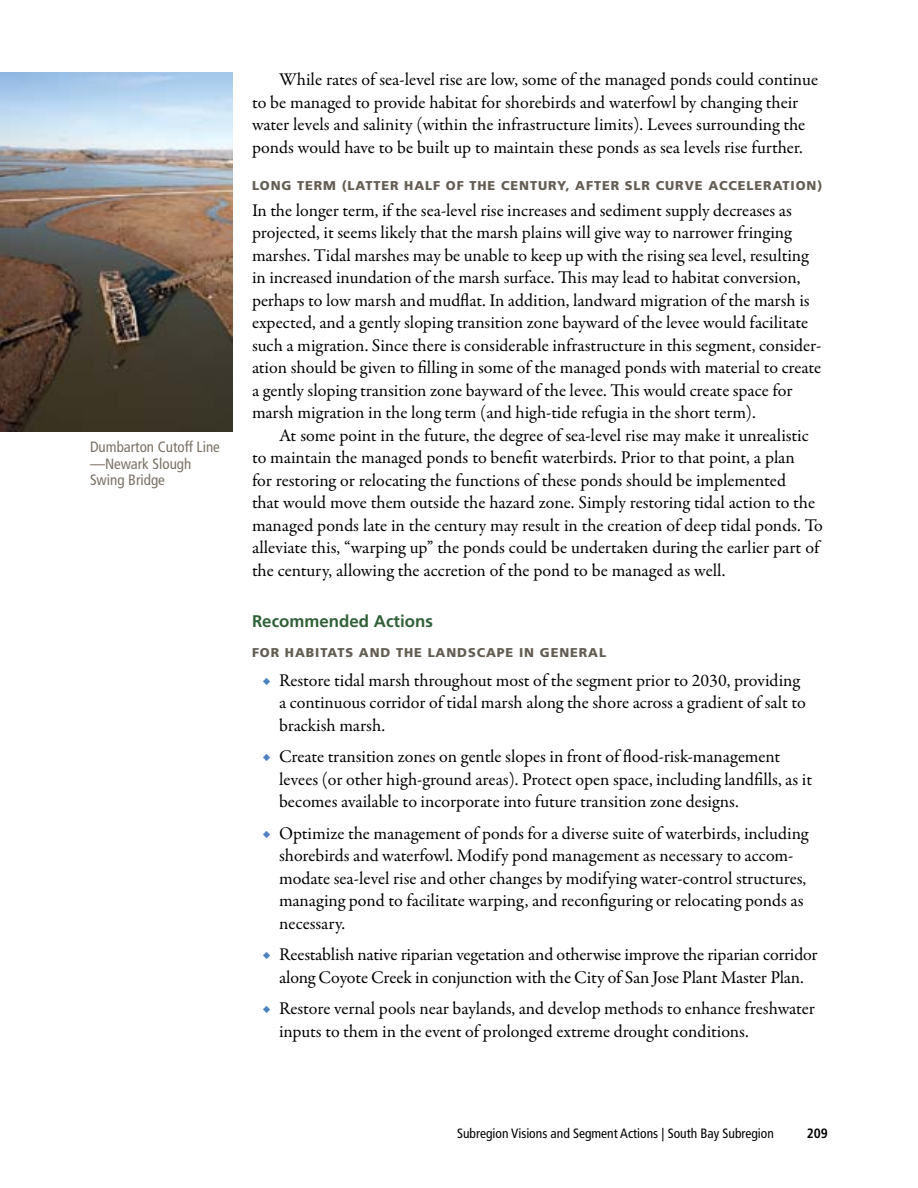
<style>
.page{position:relative;width:918px;height:1188px;background:#fff}
.page>*{position:absolute;margin:0;border:0;box-sizing:border-box;transform-origin:0 0}
.t1{font:18px/22.5px "Garamond Premr Pro";color:#000}
.t2{font:700 16.8px "Frutiger LT Std";color:#316138}
.t3{font:condensed 15px/16.5px "Frutiger LT Std";color:#7a7266}
.t4{font:condensed 13.5px "Frutiger LT Std";color:#000}
.t5{font:700 condensed 13.5px "Frutiger LT Std";color:#000}
.t6{font:900 12.75px "Frutiger LT Std";letter-spacing:.07em;color:#635d53}
.s1{font-family:"Minion Pro";color:#4f81be}
</style>
<div class="page">
<img style="left:0;top:72px;width:232px;height:360px">
<p class="t3" style="left:90px;top:439px;width:131px">Dumbarton Cutoff Line —Newark Slough<br>Swing Bridge</p>
<p class="t1" style="left:252px;top:69px;width:568px;text-indent:27px">While rates of sea-level rise are low, some of the managed ponds could continue to be managed to provide habitat for shorebirds and waterfowl by changing their water levels and salinity (within the infrastructure limits). Levees surrounding the ponds would have to be built up to maintain these ponds as sea levels rise further.</p>
<p class="t6" style="left:252px;top:178px;width:20px">LONG</p>
<p class="t6" style="left:297px;top:178px;width:60px">TERM (LATTER</p>
<p class="t6" style="left:404px;top:178px;width:10px">HAL</p>
<p class="t6" style="left:433px;top:178px;width:46px">F OF THE</p>
<p class="t6" style="left:501px;top:178px;width:10px">CENT</p>
<p class="t6" style="left:538px;top:178px;width:66px">URY, AFTER</p>
<p class="t6" style="left:625px;top:178px;width:61px">SLR CURVE</p>
<p class="t6" style="left:708px;top:178px;width:10px">ACCELERATION</p>
<p class="t6" style="left:817px;top:178px;width:6px">)</p>
<p class="t1" style="left:252px;top:199px;width:571px">In the longer term, if the sea-level rise increases and sediment supply decreases as projected, it seems likely that the marsh plains will give way to narrower fringing marshes. Tidal marshes may be unable to keep up with the rising sea level, resulting in increased inundation of the marsh surface. This may lead to habitat conversion, perhaps to low marsh and mudflat. In addition, landward migration of the marsh is expected, and a gently sloping transition zone bayward of the levee would facilitate such a migration. Since there is considerable infrastructure in this segment, consider&shy;ation should be given to filling in some of the managed ponds with material to create a gently sloping transition zone bayward of the levee. This would create space for marsh migration in the long term (and high-tide refugia in the short term).</p>
<p class="t1" style="left:252px;top:424px;width:572px;text-indent:27px">At some point in the future, the degree of sea-level rise may make it unrealistic to maintain the managed ponds to benefit waterbirds. Prior to that point, a plan<br>for restoring or relocating the functions of these ponds should be implemented<br>that would move them outside the hazard zone. Simply restoring tidal action to the managed ponds late in the century may result in the creation of deep tidal ponds. To alleviate this, “warping up” the ponds could be undertaken during the earlier part of the century, allowing the accretion of the pond to be managed as well.</p>
<p class="t2" style="left:252px;top:612px;width:182px">Recommended Actions</p>
<p class="t6" style="left:252px;top:645px;width:10px">FOR</p>
<p class="t6" style="left:285px;top:645px;width:39px">HABITATS</p>
<p class="t6" style="left:359px;top:645px;width:12px">AND</p>
<p class="t6" style="left:396px;top:645px;width:10px">THE</p>
<p class="t6" style="left:428px;top:645px;width:19px">LANDSCAPE</p>
<p class="t6" style="left:519px;top:645px;width:42px">IN GENERAL</p>
<p class="t1" style="left:279px;top:669px;width:528px;text-indent:-17px"><span class="s1">◆</span> Restore tidal marsh throughout most of the segment prior to 2030, providing a continuous corridor of tidal marsh along the shore across a gradient of salt to brackish marsh.</p>
<p class="t1" style="left:279px;top:746px;width:535px;text-indent:-17px"><span class="s1">◆</span> Create transition zones on gentle slopes in front of flood-risk-management levees (or other high-ground areas). Protect open space, including landfills, as it becomes available to incorporate into future transition zone designs.</p>
<p class="t1" style="left:279px;top:822px;width:531px;text-indent:-17px"><span class="s1">◆</span> Optimize the management of ponds for a diverse suite of waterbirds, including shorebirds and waterfowl. Modify pond management as necessary to accom&shy;modate sea-level rise and other changes by modifying water-control structures, managing pond to facilitate warping, and reconfiguring or relocating ponds as necessary.</p>
<p class="t1" style="left:262px;top:944px;width:557px;text-align:center"><span class="s1">◆</span> Reestablish native riparian vegetation and otherwise improve the riparian corridor along Coyote Creek in conjunction with the City of San Jose Plant Master Plan.</p>
<p class="t1" style="left:279px;top:998px;width:537px;text-indent:-17px"><span class="s1">◆</span> Restore vernal pools near baylands, and develop methods to enhance freshwater inputs to them in the event of prolonged extreme drought conditions.</p>
<p class="t4" style="left:457px;top:1125px;width:318px">Subregion Visions and Segment Actions | South Bay Subregion</p>
<p class="t5" style="left:807px;top:1125px;width:23px">209</p>
</div>
